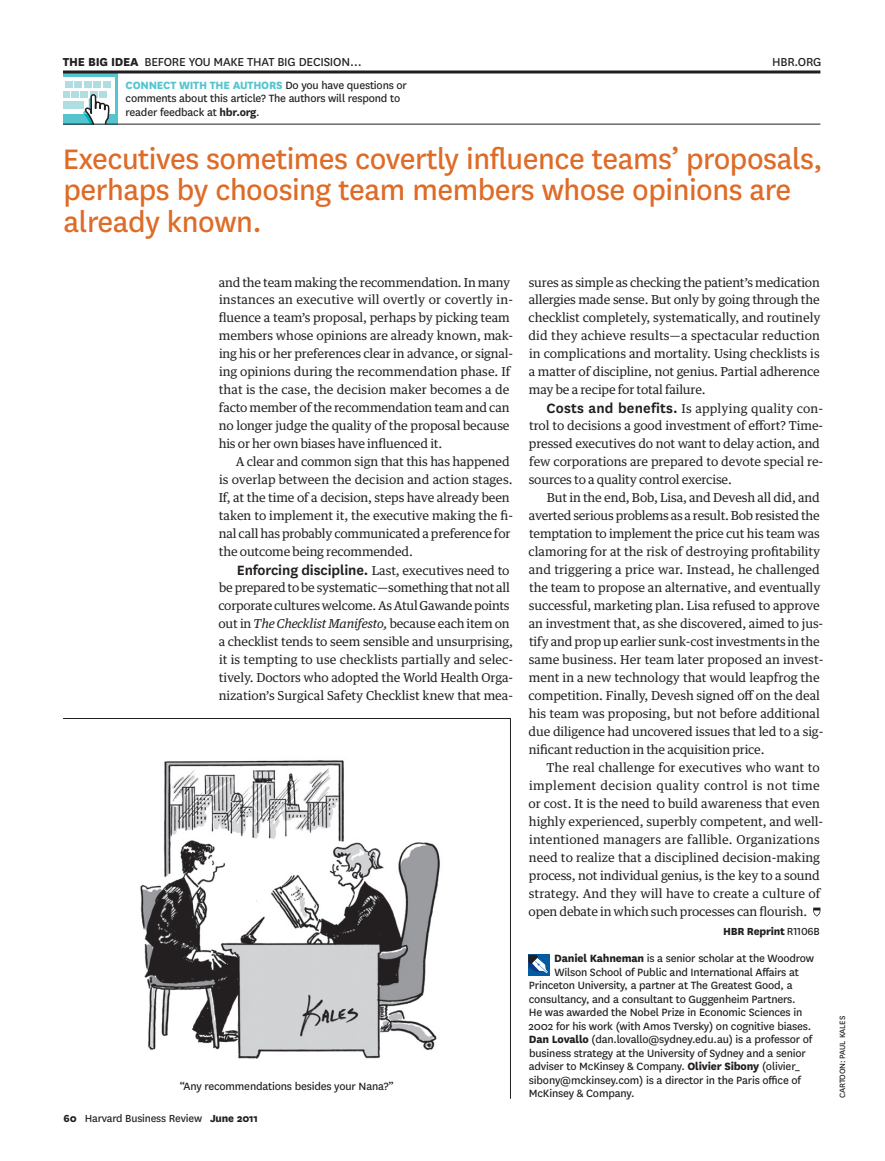
<style>
.page{position:relative;width:885px;height:1161px;background:#fff}
.page>*{position:absolute;margin:0;border:0;box-sizing:border-box;transform-origin:0 0}
.t1{font:33px/31.5px "National HBR";letter-spacing:-.015em;color:#de6b27}
.t2{font:13.5px "National HBR";letter-spacing:-.015em;color:#231f20}
.t3{font:12.3px "Guardian Text Egyp HBR";letter-spacing:-.01em;color:#231f20}
.t4{font:12.3px/13.5px "National HBR";letter-spacing:-.015em;color:#231f20}
.t5{font:12.3px "Guardian Text Egyp HBR";letter-spacing:.01em;color:#231f20}
.t6{font:12.3px "Guardian Text Egyp HBR";letter-spacing:.015em;color:#231f20}
.t7{font:12.3px "Guardian Text Egyp HBR";letter-spacing:.025em;color:#231f20}
.t8{font:12px "National HBR";letter-spacing:-.015em;color:#231f20}
.t9{font:800 12px "National HBR";letter-spacing:-.015em;color:#231f20}
.t10{font:9px "National HBR";letter-spacing:-.015em;color:#231f20}
.s1{font-weight:800}
.s2{font-weight:800;color:#54c5cf}
.s3{font-weight:700}
.s4{font-family:"National HBR";font-weight:600;font-size:15.75px}
.s5{font-style:italic}
.s6{font-weight:400}
</style>
<div class="page">
<svg style="left:813px;top:908px;width:7px;height:8px"></svg>
<div style="left:528px;top:955px;width:21px;height:21px;background:#015ca3"></div>
<svg style="left:528px;top:955px;width:19px;height:19px"></svg>
<hr style="left:63px;top:718px;width:447px;height:1px;background:#231f20">
<hr style="left:510px;top:718px;width:1px;height:381px;background:#231f20">
<img style="left:140px;top:760px;width:300px;height:299px">
<div style="left:63px;top:71px;width:54px;height:53px;background:#54c5cf"></div>
<div style="left:63px;top:78px;width:52px;height:36px;background:#fff"></div>
<div style="left:63px;top:101px;width:21px;height:7px;background:#aedee4"></div>
<div style="left:65px;top:81px;width:7px;height:7px;background:#aedee4"></div>
<div style="left:74px;top:81px;width:8px;height:7px;background:#aedee4"></div>
<div style="left:84px;top:81px;width:7px;height:7px;background:#aedee4"></div>
<div style="left:93px;top:81px;width:8px;height:7px;background:#aedee4"></div>
<div style="left:103px;top:81px;width:8px;height:7px;background:#aedee4"></div>
<div style="left:63px;top:91px;width:6px;height:7px;background:#aedee4"></div>
<div style="left:71px;top:91px;width:8px;height:7px;background:#aedee4"></div>
<div style="left:81px;top:91px;width:7px;height:7px;background:#aedee4"></div>
<div style="left:90px;top:91px;width:8px;height:7px;background:#aedee4"></div>
<div style="left:100px;top:91px;width:7px;height:7px;background:#aedee4"></div>
<svg style="left:83px;top:94px;width:26px;height:30px"></svg>
<svg style="left:63px;top:70px;width:757px;height:4px"></svg>
<hr style="left:63px;top:124px;width:757px;height:1px;background:#231f20">
<p class="t2" style="left:63px;top:57px;width:300px"><span class="s1">THE BIG IDEA</span> BEFORE YOU MAKE THAT BIG DECISION…</p>
<p class="t4" style="left:125px;top:79px;width:283px"><span class="s2">CONNECT WITH THE AUTHORS</span> Do you have questions or comments about this article? The authors will respond to reader feedback at <span class="s3">hbr.org</span>.</p>
<p class="t2" style="left:771px;top:57px;width:51px">HBR.ORG</p>
<p class="t1" style="left:63px;top:145px;width:761px">Executives sometimes covertly influence teams’ proposals, perhaps by choosing team members whose opinions are already known.</p>
<p class="t3" style="left:219px;top:276px;width:293px">and the team making the recommendation. In many</p>
<p class="t5" style="left:219px;top:294px;width:295px">instances an executive will overtly or covertly in-</p>
<p class="t3" style="left:219px;top:312px;width:292px">fluence a team’s proposal, perhaps by picking team</p>
<p class="t3" style="left:219px;top:330px;width:296px">members whose opinions are already known, mak-</p>
<p class="t3" style="left:219px;top:348px;width:295px">ing his or her preferences clear in advance, or signal-</p>
<p class="t3" style="left:219px;top:366px;width:292px">ing opinions during the recommendation phase. If</p>
<p class="t3" style="left:219px;top:384px;width:292px">that is the case, the decision maker becomes a de</p>
<p class="t3" style="left:219px;top:402px;width:292px">facto member of the recommendation team and can</p>
<p class="t3" style="left:219px;top:420px;width:292px">no longer judge the quality of the proposal because</p>
<p class="t3" style="left:219px;top:438px;width:225px">his or her own biases have influenced it.</p>
<p class="t3" style="left:235px;top:456px;width:275px">A clear and common sign that this has happened</p>
<p class="t3" style="left:219px;top:474px;width:295px">is overlap between the decision and action stages.</p>
<p class="t3" style="left:219px;top:492px;width:292px">If, at the time of a decision, steps have already been</p>
<p class="t3" style="left:219px;top:510px;width:296px">taken to implement it, the executive making the fi-</p>
<p class="t3" style="left:219px;top:528px;width:293px">nal call has probably communicated a preference for</p>
<p class="t3" style="left:219px;top:546px;width:195px">the outcome being recommended.</p>
<p class="t3" style="left:237px;top:564px;width:274px"><span class="s4">Enforcing discipline.</span> Last, executives need to</p>
<p class="t3" style="left:219px;top:582px;width:292px">be prepared to be systematic—something that not all</p>
<p class="t3" style="left:218px;top:600px;width:292px">corporate cultures welcome. As Atul Gawande points</p>
<p class="t3" style="left:218px;top:618px;width:293px">out in <span class="s5">The Checklist Manifesto,</span> because each item on</p>
<p class="t3" style="left:219px;top:636px;width:296px">a checklist tends to seem sensible and unsurprising,</p>
<p class="t3" style="left:219px;top:654px;width:295px">it is tempting to use checklists partially and selec-</p>
<p class="t3" style="left:219px;top:672px;width:296px">tively. Doctors who adopted the World Health Orga-</p>
<p class="t3" style="left:219px;top:690px;width:296px">nization’s Surgical Safety Checklist knew that mea-</p>
<p class="t4" style="left:180px;top:1080px;width:215px">“Any recommendations besides your Nana?”</p>
<p class="t8" style="left:63px;top:1114px;width:196px"><span class="s1">60</span> Harvard Business Review <span class="s1">June 2011</span></p>
<p class="t3" style="left:528px;top:276px;width:292px">sures as simple as checking the patient’s medication</p>
<p class="t3" style="left:528px;top:294px;width:292px">allergies made sense. But only by going through the</p>
<p class="t3" style="left:528px;top:312px;width:293px">checklist completely, systematically, and routinely</p>
<p class="t3" style="left:528px;top:330px;width:293px">did they achieve results—a spectacular reduction</p>
<p class="t3" style="left:529px;top:348px;width:292px">in complications and mortality. Using checklists is</p>
<p class="t3" style="left:528px;top:366px;width:292px">a matter of discipline, not genius. Partial adherence</p>
<p class="t3" style="left:528px;top:384px;width:178px">may be a recipe for total failure.</p>
<p class="t5" style="left:546px;top:402px;width:278px"><span class="s4">Costs and benefits.</span> Is applying quality con-</p>
<p class="t3" style="left:529px;top:420px;width:296px">trol to decisions a good investment of effort? Time-</p>
<p class="t3" style="left:529px;top:438px;width:292px">pressed executives do not want to delay action, and</p>
<p class="t3" style="left:529px;top:456px;width:295px">few corporations are prepared to devote special re-</p>
<p class="t3" style="left:528px;top:474px;width:204px">sources to a quality control exercise.</p>
<p class="t3" style="left:546px;top:492px;width:274px">But in the end, Bob, Lisa, and Devesh all did, and</p>
<p class="t3" style="left:528px;top:510px;width:292px">averted serious problems as a result. Bob resisted the</p>
<p class="t3" style="left:529px;top:528px;width:292px">temptation to implement the price cut his team was</p>
<p class="t3" style="left:528px;top:546px;width:293px">clamoring for at the risk of destroying profitability</p>
<p class="t3" style="left:528px;top:564px;width:292px">and triggering a price war. Instead, he challenged</p>
<p class="t3" style="left:529px;top:582px;width:293px">the team to propose an alternative, and eventually</p>
<p class="t3" style="left:528px;top:600px;width:292px">successful, marketing plan. Lisa refused to approve</p>
<p class="t3" style="left:528px;top:618px;width:296px">an investment that, as she discovered, aimed to jus-</p>
<p class="t3" style="left:529px;top:636px;width:292px">tify and prop up earlier sunk-cost investments in the</p>
<p class="t3" style="left:528px;top:654px;width:296px">same business. Her team later proposed an invest-</p>
<p class="t3" style="left:528px;top:672px;width:292px">ment in a new technology that would leapfrog the</p>
<p class="t3" style="left:528px;top:690px;width:293px">competition. Finally, Devesh signed off on the deal</p>
<p class="t3" style="left:528px;top:708px;width:292px">his team was proposing, but not before additional</p>
<p class="t3" style="left:528px;top:726px;width:296px">due diligence had uncovered issues that led to a sig-</p>
<p class="t3" style="left:528px;top:744px;width:237px">nificant reduction in the acquisition price.</p>
<p class="t5" style="left:546px;top:762px;width:274px">The real challenge for executives who want to</p>
<p class="t7" style="left:529px;top:780px;width:292px">implement decision quality control is not time</p>
<p class="t3" style="left:528px;top:798px;width:293px">or cost. It is the need to build awareness that even</p>
<p class="t3" style="left:528px;top:816px;width:296px">highly experienced, superbly competent, and well-</p>
<p class="t6" style="left:529px;top:834px;width:292px">intentioned managers are fallible. Organizations</p>
<p class="t3" style="left:528px;top:852px;width:292px">need to realize that a disciplined decision-making</p>
<p class="t3" style="left:529px;top:870px;width:292px">process, not individual genius, is the key to a sound</p>
<p class="t3" style="left:528px;top:888px;width:293px">strategy. And they will have to create a culture of</p>
<p class="t3" style="left:528px;top:906px;width:280px">open debate in which such processes can flourish.</p>
<p class="t9" style="left:722px;top:927px;width:98px">HBR Reprint <span class="s6">R1106B</span></p>
<p class="t4" style="left:554px;top:953px;width:261px"><span class="s1">Daniel Kahneman</span> is a senior scholar at the Woodrow</p>
<p class="t4" style="left:554px;top:966px;width:246px">Wilson School of Public and International Affairs at</p>
<p class="t4" style="left:528px;top:980px;width:265px">Princeton University, a partner at The Greatest Good, a</p>
<p class="t4" style="left:528px;top:993px;width:268px">consultancy, and a consultant to Guggenheim Partners.</p>
<p class="t4" style="left:528px;top:1007px;width:275px">He was awarded the Nobel Prize in Economic Sciences in</p>
<p class="t4" style="left:528px;top:1020px;width:284px">2002 for his work (with Amos Tversky) on cognitive biases.</p>
<p class="t4" style="left:529px;top:1034px;width:285px"><span class="s1">Dan Lovallo</span> (dan.lovallo@sydney.edu.au) is a professor of</p>
<p class="t4" style="left:529px;top:1047px;width:278px">business strategy at the University of Sydney and a senior</p>
<p class="t4" style="left:528px;top:1061px;width:273px">adviser to McKinsey &amp; Company. <span class="s1">Olivier Sibony</span> (olivier_</p>
<p class="t4" style="left:528px;top:1074px;width:273px">sibony@mckinsey.com) is a director in the Paris office of</p>
<p class="t4" style="left:528px;top:1088px;width:107px">McKinsey &amp; Company.</p>
<p class="t10" style="left:839px;top:1098px;width:83px;rotate:-90deg">CARTOON: PAUL KALES</p>
</div>
